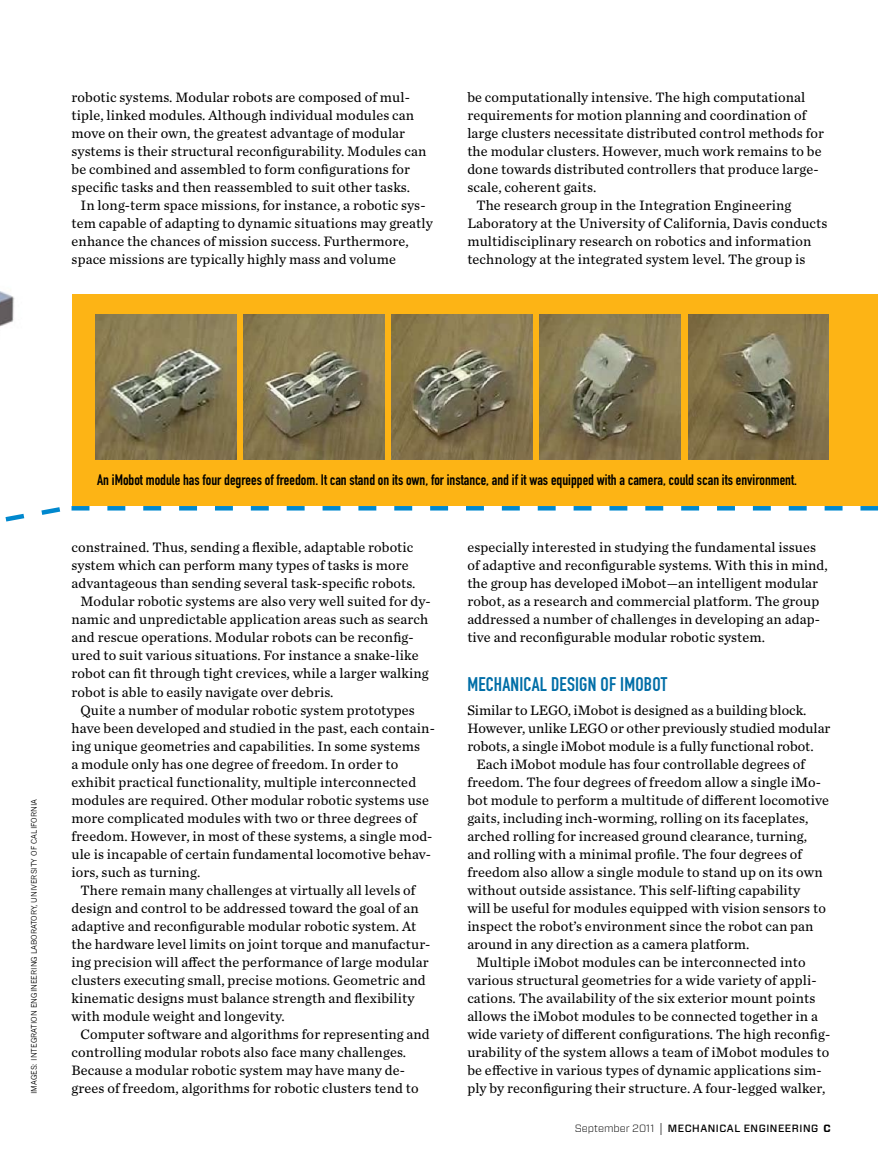
<style>
.page{position:relative;width:878px;height:1175px;background:#fff}
.page>*{position:absolute;margin:0;border:0;box-sizing:border-box;transform-origin:0 0}
.t1{font:19.5px "DIN Engschrift Std";letter-spacing:.01em;color:#006ea7}
.t2{font:15px "DIN Engschrift Std";color:#000}
.t3{font:14.25px/18px "Chronicle Text G2";letter-spacing:.01em;color:#000}
.t4{font:500 10.5px "Forza";letter-spacing:.05em;color:#000}
.t5{font:7.5px "News Gothic";color:#000}
.s1{font-weight:300}
.s2{font-family:"Helvetica LT Std";font-weight:300;font-stretch:condensed;font-size:12px}
.s3{font-weight:700}
</style>
<div class="page">
<img style="left:0;top:291px;width:15px;height:36px">
<div style="left:73px;top:294px;width:805px;height:211px;background:#fdb415"></div>
<img style="left:96px;top:314px;width:140px;height:145px">
<img style="left:244px;top:314px;width:140px;height:145px">
<img style="left:392px;top:314px;width:140px;height:145px">
<img style="left:540px;top:314px;width:140px;height:145px">
<img style="left:688px;top:314px;width:140px;height:145px">
<svg style="left:5px;top:497px;width:873px;height:25px"></svg>
<p class="t3" style="left:71px;top:88px;width:356px">robotic systems. Modular robots are composed of mul&shy;tiple, linked modules. Although individual modules can move on their own, the greatest advantage of modular systems is their structural reconfigurability. Modules can be combined and assembled to form configurations for specific tasks and then reassembled to suit other tasks.</p>
<p class="t3" style="left:71px;top:196px;width:363px;text-indent:9px">In long-term space missions, for instance, a robotic sys&shy;tem capable of adapting to dynamic situations may greatly enhance the chances of mission success. Furthermore, space missions are typically highly mass and volume</p>
<p class="t3" style="left:467px;top:88px;width:339px">be computationally intensive. The high computational</p>
<p class="t3" style="left:467px;top:106px;width:340px">requirements for motion planning and coordination of</p>
<p class="t3" style="left:467px;top:124px;width:358px">large clusters necessitate distributed control methods for</p>
<p class="t3" style="left:467px;top:142px;width:356px">the modular clusters. However, much work remains to be</p>
<p class="t3" style="left:467px;top:160px;width:353px">done towards distributed controllers that produce large-</p>
<p class="t3" style="left:467px;top:178px;width:130px">scale, coherent gaits.</p>
<p class="t3" style="left:476px;top:196px;width:316px">The research group in the Integration Engineering</p>
<p class="t3" style="left:467px;top:214px;width:361px">Laboratory at the University of California, Davis conducts</p>
<p class="t3" style="left:467px;top:232px;width:345px">multidisciplinary research on robotics and information</p>
<p class="t3" style="left:467px;top:250px;width:339px">technology at the integrated system level. The group is</p>
<p class="t5" style="left:30px;top:1094px;width:295px;rotate:-90deg">IMAGES: Integ rati on Engi neeri ng Laboratory, University of California</p>
<p class="t2" style="left:97px;top:470px;width:701px">An iMobot module has four degrees of freedom. It can stand on its own, for instance, and if it was equipped with a camera, could scan its environment.</p>
<p class="t3" style="left:71px;top:538px;width:343px">constrained. Thus, sending a flexible, adaptable robotic</p>
<p class="t3" style="left:71px;top:556px;width:338px">system which can perform many types of tasks is more</p>
<p class="t3" style="left:71px;top:574px;width:345px">advantageous than sending several task-specific robots.</p>
<p class="t3" style="left:80px;top:592px;width:351px">Modular robotic systems are also very well suited for dy-</p>
<p class="t3" style="left:71px;top:610px;width:358px">namic and unpredictable application areas such as search</p>
<p class="t3" style="left:71px;top:628px;width:344px">and rescue operations. Modular robots can be reconfig-</p>
<p class="t3" style="left:71px;top:646px;width:348px">ured to suit various situations. For instance a snake-like</p>
<p class="t3" style="left:71px;top:664px;width:358px">robot can fit through tight crevices, while a larger walking</p>
<p class="t3" style="left:71px;top:682px;width:263px">robot is able to easily navigate over debris.</p>
<p class="t3" style="left:80px;top:700px;width:336px">Quite a number of modular robotic system prototypes</p>
<p class="t3" style="left:71px;top:718px;width:365px">have been developed and studied in the past, each contain-</p>
<p class="t3" style="left:71px;top:736px;width:350px">ing unique geometries and capabilities. In some systems</p>
<p class="t3" style="left:71px;top:754px;width:328px">a module only has one degree of freedom. In order to</p>
<p class="t3" style="left:71px;top:772px;width:346px">exhibit practical functionality, multiple interconnected</p>
<p class="t3" style="left:71px;top:790px;width:359px">modules are required. Other modular robotic systems use</p>
<p class="t3" style="left:71px;top:808px;width:347px">more complicated modules with two or three degrees of</p>
<p class="t3" style="left:71px;top:826px;width:362px">freedom. However, in most of these systems, a single mod-</p>
<p class="t3" style="left:71px;top:844px;width:361px">ule is incapable of certain fundamental locomotive behav-</p>
<p class="t3" style="left:71px;top:862px;width:130px">iors, such as turning.</p>
<p class="t3" style="left:80px;top:880px;width:336px">There remain many challenges at virtually all levels of</p>
<p class="t3" style="left:71px;top:898px;width:349px">design and control to be addressed toward the goal of an</p>
<p class="t3" style="left:71px;top:916px;width:346px">adaptive and reconfigurable modular robotic system. At</p>
<p class="t3" style="left:71px;top:934px;width:360px">the hardware level limits on joint torque and manufactur-</p>
<p class="t3" style="left:71px;top:952px;width:358px">ing precision will affect the performance of large modular</p>
<p class="t3" style="left:71px;top:970px;width:355px">clusters executing small, precise motions. Geometric and</p>
<p class="t3" style="left:71px;top:988px;width:344px">kinematic designs must balance strength and flexibility</p>
<p class="t3" style="left:71px;top:1006px;width:215px">with module weight and longevity.</p>
<p class="t3" style="left:80px;top:1024px;width:350px">Computer software and algorithms for representing and</p>
<p class="t3" style="left:71px;top:1042px;width:336px">controlling modular robots also face many challenges.</p>
<p class="t3" style="left:71px;top:1060px;width:335px">Because a modular robotic system may have many de-</p>
<p class="t3" style="left:71px;top:1078px;width:348px">grees of freedom, algorithms for robotic clusters tend to</p>
<p class="t3" style="left:467px;top:538px;width:362px">especially interested in studying the fundamental issues of adaptive and reconfigurable systems. With this in mind, the group has developed iMobot—an intelligent modular robot, as a research and commercial platform. The group addressed a number of challenges in developing an adap&shy;tive and reconfigurable modular robotic system.</p>
<h1 class="t1" style="left:467px;top:672px;width:201px">Mechanical Design of iMobot</h1>
<p class="t3" style="left:467px;top:700px;width:340px">Similar to LEGO, iMobot is designed as a building block.</p>
<p class="t3" style="left:467px;top:718px;width:364px">However, unlike LEGO or other previously studied modular</p>
<p class="t3" style="left:467px;top:736px;width:348px">robots, a single iMobot module is a fully functional robot.</p>
<p class="t3" style="left:476px;top:754px;width:330px">Each iMobot module has four controllable degrees of</p>
<p class="t3" style="left:467px;top:772px;width:355px">freedom. The four degrees of freedom allow a single iMo-</p>
<p class="t3" style="left:467px;top:790px;width:363px">bot module to perform a multitude of different locomotive</p>
<p class="t3" style="left:467px;top:808px;width:342px">gaits, including inch-worming, rolling on its faceplates,</p>
<p class="t3" style="left:467px;top:826px;width:341px">arched rolling for increased ground clearance, turning,</p>
<p class="t3" style="left:467px;top:844px;width:336px">and rolling with a minimal profile. The four degrees of</p>
<p class="t3" style="left:467px;top:862px;width:357px">freedom also allow a single module to stand up on its own</p>
<p class="t3" style="left:467px;top:880px;width:334px">without outside assistance. This self-lifting capability</p>
<p class="t3" style="left:467px;top:898px;width:360px">will be useful for modules equipped with vision sensors to</p>
<p class="t3" style="left:467px;top:916px;width:348px">inspect the robot’s environment since the robot can pan</p>
<p class="t3" style="left:467px;top:934px;width:284px">around in any direction as a camera platform.</p>
<p class="t3" style="left:476px;top:952px;width:331px">Multiple iMobot modules can be interconnected into</p>
<p class="t3" style="left:467px;top:970px;width:351px">various structural geometries for a wide variety of appli-</p>
<p class="t3" style="left:467px;top:988px;width:349px">cations. The availability of the six exterior mount points</p>
<p class="t3" style="left:467px;top:1006px;width:352px">allows the iMobot modules to be connected together in a</p>
<p class="t3" style="left:467px;top:1024px;width:364px">wide variety of different configurations. The high reconfig-</p>
<p class="t3" style="left:467px;top:1042px;width:363px">urability of the system allows a team of iMobot modules to</p>
<p class="t3" style="left:467px;top:1060px;width:356px">be effective in various types of dynamic applications sim-</p>
<p class="t3" style="left:467px;top:1078px;width:359px">ply by reconfiguring their structure. A four-legged walker,</p>
<p class="t4" style="left:574px;top:1120px;width:257px"><span class="s1">September 2011</span> <span class="s2">|</span> MECHANICAL ENGINEERING <span class="s3">C</span></p>
</div>
